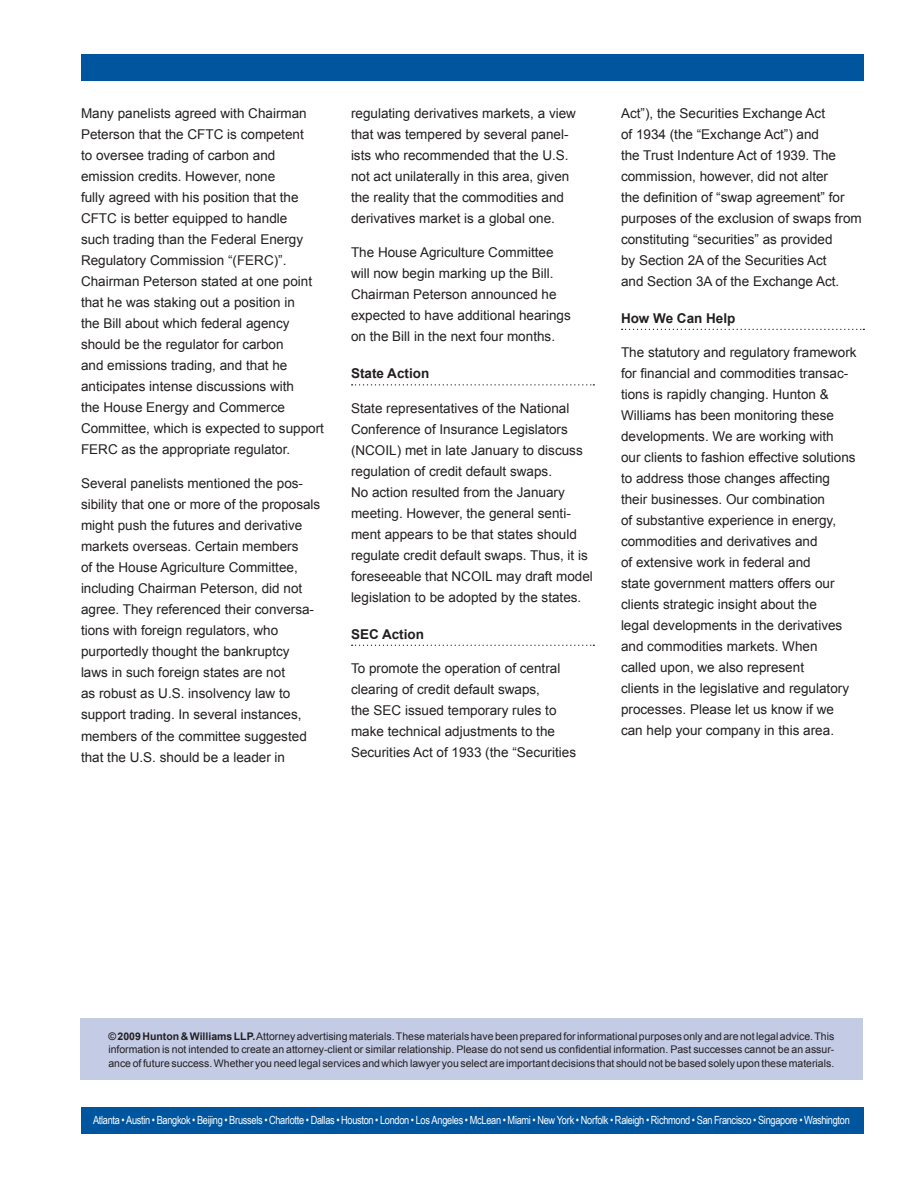
<style>
.page{position:relative;width:918px;height:1188px;background:#fff}
.page>*{position:absolute;margin:0;border:0;box-sizing:border-box;transform-origin:0 0}
.t1{font:13.5px/21px "Arial";color:#231f20}
.t2{font:700 13.5px "Arial";color:#231f20}
.t3{font:11.25px "Arial Narrow";letter-spacing:-.025em;color:#fff}
.t4{font:10.5px/13.5px "Arial";color:#231f20;text-align:justify}
.s1{font-weight:700}
</style>
<div class="page">
<div style="left:81px;top:54px;width:783px;height:26px;background:#00559f"></div>
<div style="left:81px;top:1107px;width:783px;height:26px;background:#00559f"></div>
<svg style="left:352px;top:384px;width:242px;height:2px"></svg>
<svg style="left:352px;top:645px;width:242px;height:1px"></svg>
<svg style="left:622px;top:329px;width:242px;height:1px"></svg>
<div style="left:80px;top:1018px;width:783px;height:62px;background:#c3cbe5"></div>
<p class="t1" style="left:81px;top:103px;width:244px">Many panelists agreed with Chairman Peterson that the CFTC is competent<br>to oversee trading of carbon and emission credits. However, none<br>fully agreed with his position that the CFTC is better equipped to handle<br>such trading than the Federal Energy Regulatory Commission “(FERC)”.<br>Chairman Peterson stated at one point that he was staking out a position in<br>the Bill about which federal agency should be the regulator for carbon<br>and emissions trading, and that he anticipates intense discussions with<br>the House Energy and Commerce Committee, which is expected to support FERC as the appropriate regulator.</p>
<p class="t1" style="left:81px;top:473px;width:241px">Several panelists mentioned the pos&shy;sibility that one or more of the proposals might push the futures and derivative markets overseas. Certain members<br>of the House Agriculture Committee, including Chairman Peterson, did not agree. They referenced their conversa&shy;tions with foreign regulators, who purportedly thought the bankruptcy<br>laws in such foreign states are not<br>as robust as U.S. insolvency law to support trading. In several instances, members of the committee suggested that the U.S. should be a leader in</p>
<p class="t1" style="left:351px;top:103px;width:227px">regulating derivatives markets, a view that was tempered by several panel&shy;ists who recommended that the U.S. not act unilaterally in this area, given the reality that the commodities and derivatives market is a global one.</p>
<p class="t1" style="left:351px;top:242px;width:221px">The House Agriculture Committee will now begin marking up the Bill.<br>Chairman Peterson announced he expected to have additional hearings on the Bill in the next four months.</p>
<p class="t2" style="left:351px;top:365px;width:80px">State Action</p>
<p class="t1" style="left:351px;top:398px;width:243px">State representatives of the National Conference of Insurance Legislators (NCOIL) met in late January to discuss regulation of credit default swaps.<br>No action resulted from the January meeting. However, the general senti&shy;ment appears to be that states should regulate credit default swaps. Thus, it is foreseeable that NCOIL may draft model legislation to be adopted by the states.</p>
<p class="t2" style="left:351px;top:625px;width:75px">SEC Action</p>
<p class="t1" style="left:351px;top:658px;width:227px">To promote the operation of central clearing of credit default swaps,<br>the SEC issued temporary rules to make technical adjustments to the Securities Act of 1933 (the “Securities</p>
<p class="t1" style="left:621px;top:103px;width:242px">Act”), the Securities Exchange Act<br>of 1934 (the “Exchange Act”) and<br>the Trust Indenture Act of 1939. The commission, however, did not alter<br>the definition of “swap agreement” for purposes of the exclusion of swaps from constituting “securities” as provided<br>by Section 2A of the Securities Act<br>and Section 3A of the Exchange Act.</p>
<p class="t2" style="left:621px;top:309px;width:116px">How We Can Help</p>
<p class="t1" style="left:621px;top:342px;width:237px">The statutory and regulatory framework for financial and commodities transac&shy;tions is rapidly changing. Hunton &amp; Williams has been monitoring these developments. We are working with our clients to fashion effective solutions to address those changes affecting their businesses. Our combination<br>of substantive experience in energy, commodities and derivatives and<br>of extensive work in federal and<br>state government matters offers our clients strategic insight about the<br>legal developments in the derivatives and commodities markets. When<br>called upon, we also represent<br>clients in the legislative and regulatory processes. Please let us know if we can help your company in this area.</p>
<p class="t4" style="left:108px;top:1029px;width:727px"><span class="s1">© 2009 Hunton &amp; Williams LLP.</span> Attorney advertising materials. These materials have been prepared for informational purposes only and are not legal advice. This information is not intended to create an attorney-client or similar relationship. Please do not send us confidential information. Past successes cannot be an assur&shy;ance of future success. Whether you need legal services and which lawyer you select are important decisions that should not be based solely upon these materials.</p>
<p class="t3" style="left:93px;top:1112px;width:758px">Atlanta • Austin • Bangkok • Beijing • Brussels • Charlotte • Dallas • Houston • London • Los Angeles • McLean • Miami • New York • Norfolk • Raleigh • Richmond • San Francisco • Singapore • Washington</p>
</div>
